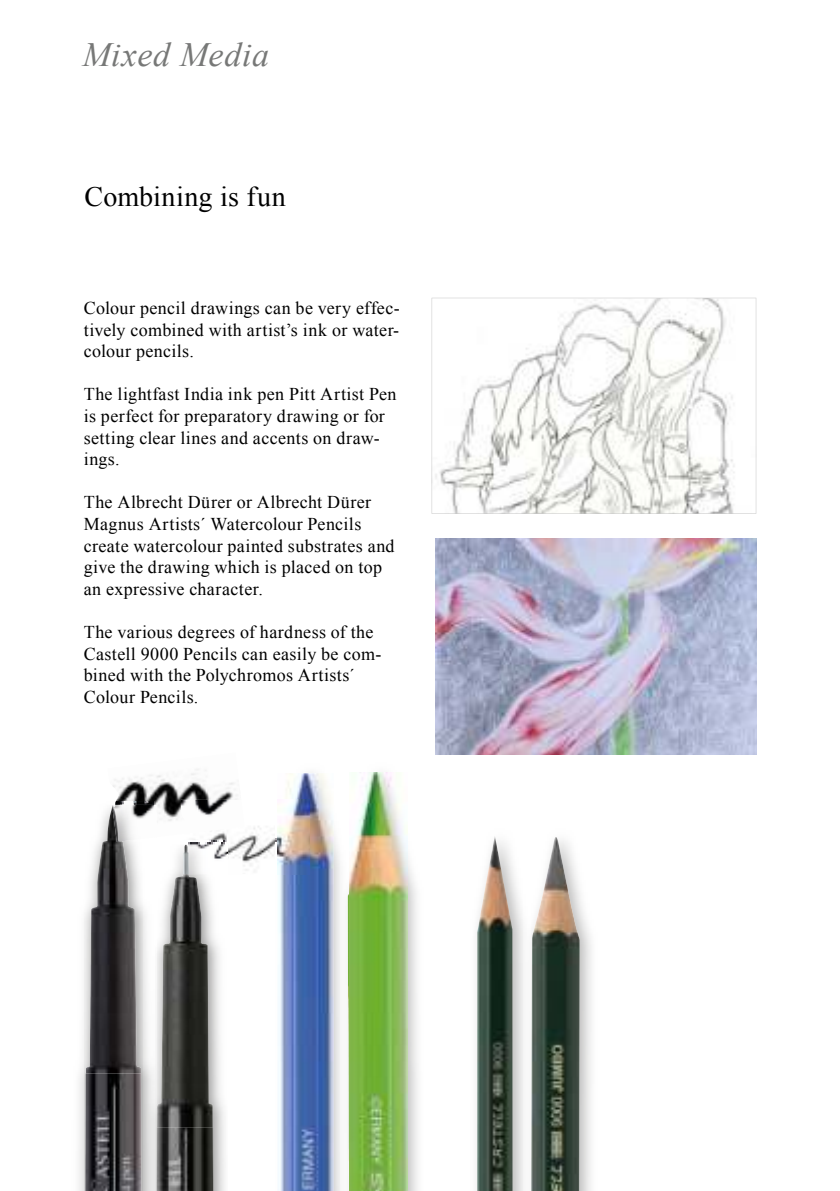
<style>
.page{position:relative;width:840px;height:1191px;background:#fff}
.page>*{position:absolute;margin:0;border:0;box-sizing:border-box;transform-origin:0 0}
.t1{font:italic 34px "Times New Roman";letter-spacing:.015em;color:#777877}
.t2{font:28px "Times New Roman";letter-spacing:.01em;color:#000}
.t3{font:18px/21.6px "Times New Roman";letter-spacing:.02em;color:#000}
</style>
<div class="page">
<img style="left:435px;top:539px;width:320px;height:216px">
<svg style="left:431px;top:298px;width:324px;height:216px"></svg>
<img style="left:476px;top:866px;width:116px;height:325px">
<img style="left:531px;top:837px;width:48px;height:354px">
<img style="left:523px;top:866px;width:7px;height:325px">
<img style="left:477px;top:836px;width:35px;height:355px">
<img style="left:113px;top:769px;width:125px;height:52px">
<img style="left:211px;top:826px;width:64px;height:44px">
<img style="left:181px;top:800px;width:63px;height:33px">
<img style="left:114px;top:801px;width:40px;height:4px">
<img style="left:154px;top:805px;width:2px;height:16px">
<img style="left:84px;top:805px;width:70px;height:386px">
<img style="left:86px;top:805px;width:55px;height:268px">
<img style="left:112px;top:807px;width:10px;height:35px">
<img style="left:85px;top:1073px;width:56px;height:118px">
<img style="left:144px;top:839px;width:83px;height:352px">
<img style="left:181px;top:844px;width:45px;height:30px">
<img style="left:157px;top:874px;width:56px;height:253px">
<img style="left:183px;top:844px;width:6px;height:30px">
<img style="left:157px;top:1127px;width:56px;height:64px">
<img style="left:275px;top:829px;width:143px;height:362px">
<img style="left:277px;top:773px;width:56px;height:418px">
<img style="left:340px;top:829px;width:7px;height:362px">
<img style="left:347px;top:772px;width:60px;height:419px">
<h1 class="t1" style="left:83px;top:42px;width:188px">Mixed Media</h1>
<h2 class="t2" style="left:84px;top:186px;width:203px">Combining is fun</h2>
<p class="t3" style="left:84px;top:299px;width:317px;text-align:justify">Colour pencil drawings can be very effec&shy;tively combined with artist’s ink or water&shy;colour pencils.</p>
<p class="t3" style="left:84px;top:385px;width:314px">The lightfast India ink pen Pitt Artist Pen is perfect for preparatory drawing or for setting clear lines and accents on draw&shy;ings.</p>
<p class="t3" style="left:84px;top:493px;width:312px">The Albrecht Dürer or Albrecht Dürer Magnus Artists´ Watercolour Pencils create watercolour painted substrates and give the drawing which is placed on top an expressive character.</p>
<p class="t3" style="left:84px;top:623px;width:299px">The various degrees of hardness of the<br>Castell 9000 Pencils can easily be com&shy;bined with the Polychromos Artists´<br>Colour Pencils.</p>
</div>
